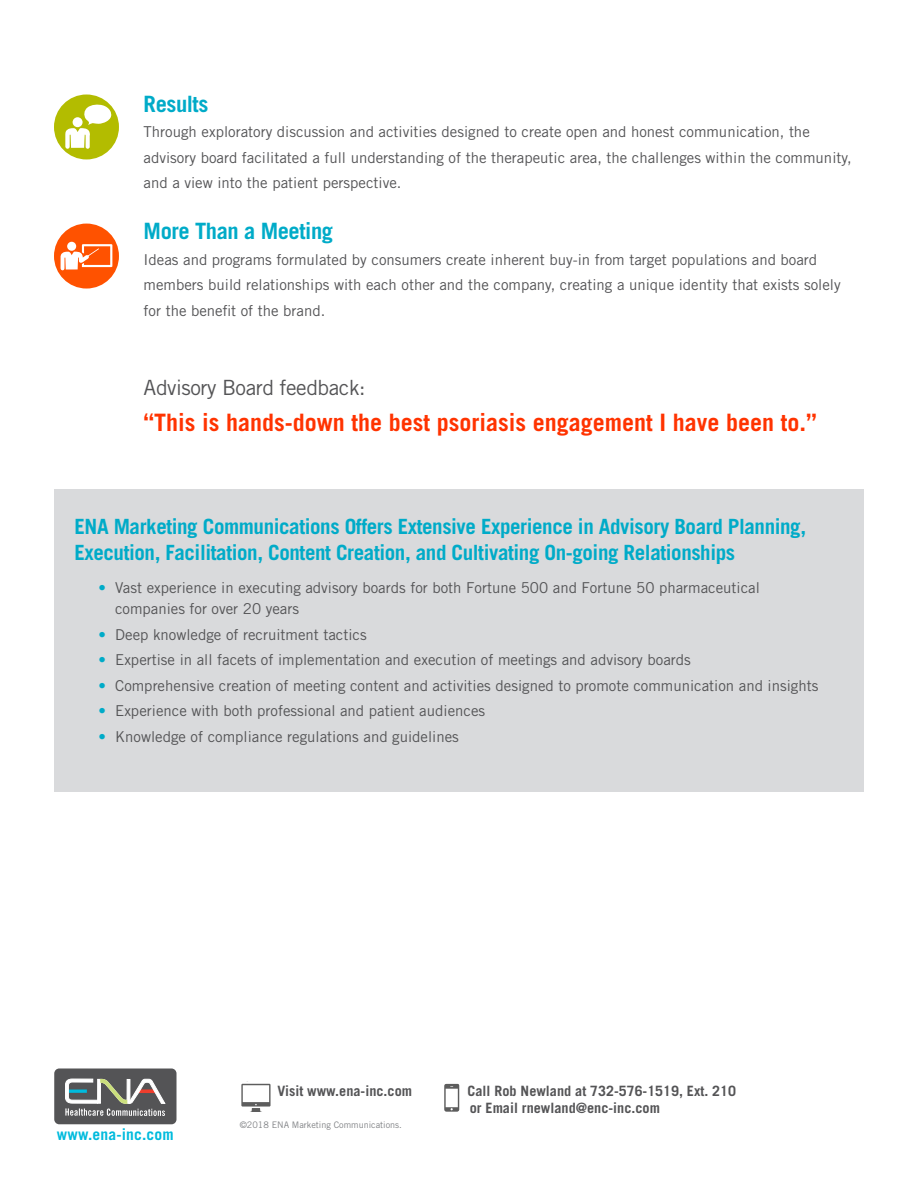
<style>
.page{position:relative;width:918px;height:1188px;background:#fff}
.page>*{position:absolute;margin:0;border:0;box-sizing:border-box;transform-origin:0 0}
.t1{font:700 24px "Trade Gothic";color:#f30}
.t2{font:700 22.5px "Trade Gothic";letter-spacing:-.02em;color:#00abc8}
.t3{font:700 21px/25.5px "Trade Gothic";letter-spacing:-.02em;color:#00abc8}
.t4{font:21px "Trade Gothic";letter-spacing:-.02em;color:#545456}
.t5{font:700 15.6px "Trade Gothic";letter-spacing:.01em;color:#0bd}
.t6{font:15px/25.5px "Trade Gothic";color:#545456}
.t7{font:700 14.25px/17.1px "Trade Gothic";color:#545456}
.t8{font:9px "Trade Gothic";color:#808285}
.s1{color:#00abc8}
</style>
<div class="page">
<div style="left:54px;top:489px;width:810px;height:303px;background:#d9dadc"></div>
<div style="left:54px;top:1068px;width:123px;height:56px;background:#545456;border-radius:5px"></div>
<svg style="left:65px;top:1068px;width:100px;height:48px"></svg>
<div style="left:54px;top:95px;width:65px;height:64px;background:#b3bc00;border-radius:50%"></div>
<svg style="left:65px;top:104px;width:47px;height:45px"></svg>
<div style="left:54px;top:224px;width:65px;height:65px;background:#ff5200;border-radius:50%"></div>
<svg style="left:61px;top:244px;width:51px;height:26px"></svg>
<div style="left:67px;top:242px;width:9px;height:9px;background:#fff;border-radius:50%"></div>
<svg style="left:241px;top:1084px;width:29px;height:28px"></svg>
<svg style="left:444px;top:1084px;width:16px;height:28px"></svg>
<h2 class="t2" style="left:144px;top:90px;width:66px">Results</h2>
<p class="t6" style="left:144px;top:119px;width:709px">Through exploratory discussion and activities designed to create open and honest communication, the advisory board facilitated a full understanding of the therapeutic area, the challenges within the community, and a view into the patient perspective.</p>
<h2 class="t2" style="left:144px;top:218px;width:191px">More Than a Meeting</h2>
<p class="t6" style="left:144px;top:247px;width:699px">Ideas and programs formulated by consumers create inherent buy-in from target populations and board members build relationships with each other and the company, creating a unique identity that exists solely for the benefit of the brand.</p>
<h3 class="t4" style="left:144px;top:375px;width:223px">Advisory Board feedback:</h3>
<h1 class="t1" style="left:144px;top:407px;width:675px">“This is hands-down the best psoriasis engagement I have been to.”</h1>
<h3 class="t3" style="left:75px;top:514px;width:733px">ENA Marketing Communications Offers Extensive Experience in Advisory Board Planning,<br>Execution, Facilitation, Content Creation, and Cultivating On-going Relationships</h3>
<p class="t6" style="left:115px;top:577px;width:646px;line-height:21px;text-indent:-16px"><span class="s1">•</span> Vast experience in executing advisory boards for both Fortune 500 and Fortune 50 pharmaceutical companies for over 20 years</p>
<p class="t6" style="left:99px;top:622px;width:270px"><span class="s1">•</span> Deep knowledge of recruitment tactics</p>
<p class="t6" style="left:99px;top:647px;width:594px"><span class="s1">•</span> Expertise in all facets of implementation and execution of meetings and advisory boards</p>
<p class="t6" style="left:99px;top:673px;width:721px"><span class="s1">•</span> Comprehensive creation of meeting content and activities designed to promote communication and insights</p>
<p class="t6" style="left:99px;top:698px;width:388px"><span class="s1">•</span> Experience with both professional and patient audiences</p>
<p class="t6" style="left:99px;top:724px;width:362px"><span class="s1">•</span> Knowledge of compliance regulations and guidelines</p>
<p class="t5" style="left:57px;top:1125px;width:118px">www.ena-inc.com</p>
<p class="t7" style="left:277px;top:1082px;width:136px">Visit www.ena-inc.com</p>
<p class="t7" style="left:468px;top:1082px;width:270px">Call Rob Newland at 732-576-1519, Ext. 210 or Email rnewland@enc-inc.com</p>
<p class="t8" style="left:240px;top:1120px;width:164px">©2018 ENA Marketing Communications.</p>
</div>
